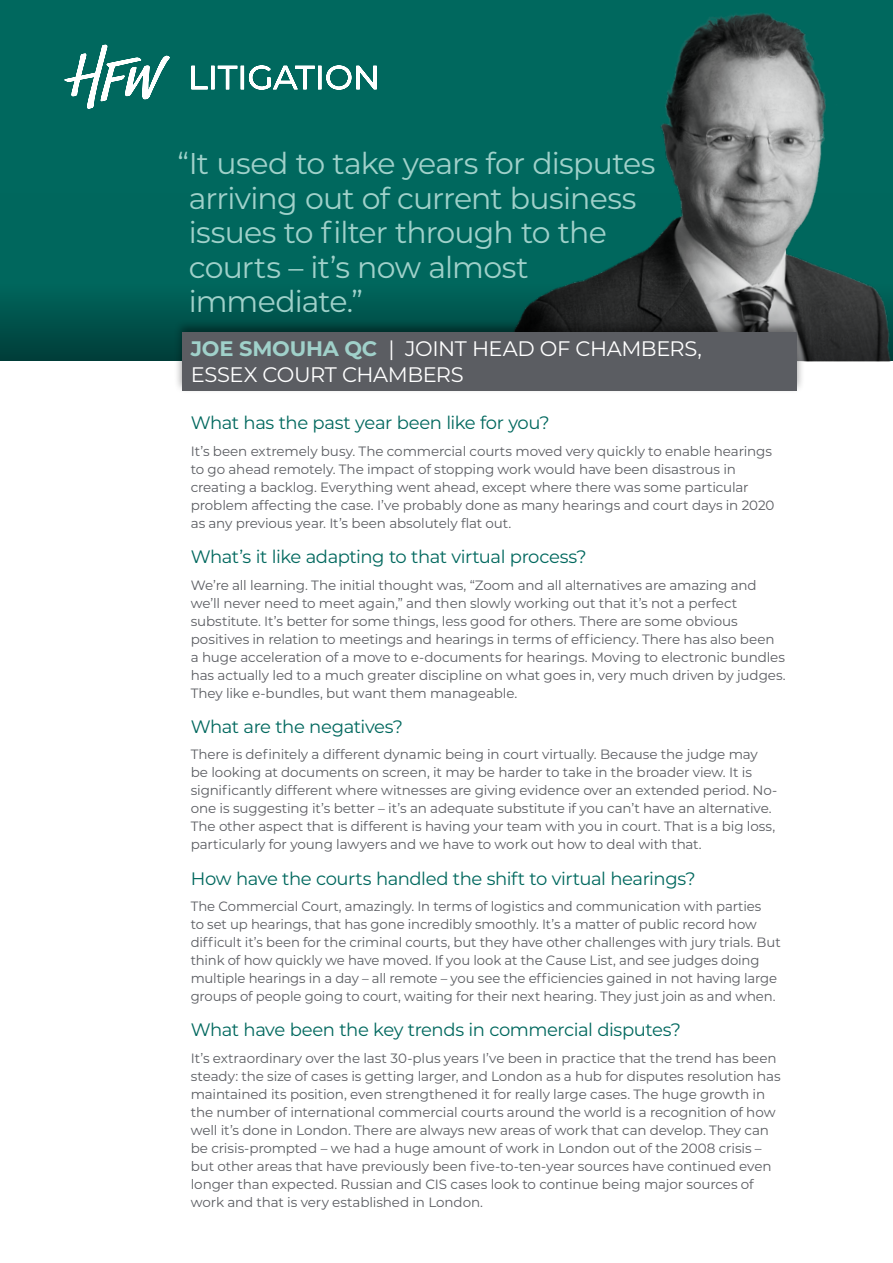
<style>
.page{position:relative;width:893px;height:1263px;background:#fff}
.page>*{position:absolute;margin:0;border:0;box-sizing:border-box;transform-origin:0 0}
.t1{font:30px/34.5px "Montserrat";letter-spacing:-.025em;color:#a0d1ca}
.t2{font:21px/25.5px "Montserrat";letter-spacing:-.02em;color:#fff}
.t3{font:18px "Montserrat";letter-spacing:-.025em;color:#00685e}
.t4{font:13.5px/18px "Montserrat";letter-spacing:-.01em;color:#5b5d62}
.s1{font-weight:700;color:#a0d1ca}
</style>
<div class="page">
<div style="left:0;top:0;width:893px;height:361px;background:#00685e"></div>
<img style="left:661px;top:12px;width:165px;height:181px">
<svg style="left:0;top:193px;width:893px;height:168px"></svg>
<div style="left:174px;top:319px;width:631px;height:75px;background:#000;opacity:.41"></div>
<div style="left:182px;top:332px;width:615px;height:59px;background:#5b5d62"></div>
<svg style="left:64px;top:45px;width:313px;height:64px"></svg>
<h1 class="t1" style="left:189px;top:145px;width:468px;text-indent:-11px">“It used to take years for disputes arriving out of current business issues to filter through to the courts – it’s now almost immediate.”</h1>
<h2 class="t2" style="left:191px;top:335px;width:513px"><span class="s1">JOE SMOUHA QC</span> | JOINT HEAD OF CHAMBERS,<br>ESSEX COURT CHAMBERS</h2>
<h3 class="t3" style="left:191px;top:411px;width:361px">What has the past year been like for you?</h3>
<p class="t4" style="left:191px;top:442px;width:585px">It’s been extremely busy. The commercial courts moved very quickly to enable hearings to go ahead remotely. The impact of stopping work would have been disastrous in creating a backlog. Everything went ahead, except where there was some particular problem affecting the case. I’ve probably done as many hearings and court days in 2020 as any previous year. It’s been absolutely flat out.</p>
<h3 class="t3" style="left:191px;top:544px;width:397px">What’s it like adapting to that virtual process?</h3>
<p class="t4" style="left:191px;top:575px;width:596px">We’re all learning. The initial thought was, “Zoom and all alternatives are amazing and we’ll never need to meet again,” and then slowly working out that it’s not a perfect substitute. It’s better for some things, less good for others. There are some obvious positives in relation to meetings and hearings in terms of efficiency. There has also been a huge acceleration of a move to e-documents for hearings. Moving to electronic bundles has actually led to a much greater discipline on what goes in, very much driven by judges.<br>They like e-bundles, but want them manageable.</p>
<h3 class="t3" style="left:191px;top:714px;width:214px">What are the negatives?</h3>
<p class="t4" style="left:191px;top:745px;width:588px">There is definitely a different dynamic being in court virtually. Because the judge may be looking at documents on screen, it may be harder to take in the broader view. It is significantly different where witnesses are giving evidence over an extended period. No&shy;one is suggesting it’s better – it’s an adequate substitute if you can’t have an alternative.<br>The other aspect that is different is having your team with you in court. That is a big loss, particularly for young lawyers and we have to work out how to deal with that.</p>
<h3 class="t3" style="left:191px;top:866px;width:506px">How have the courts handled the shift to virtual hearings?</h3>
<p class="t4" style="left:191px;top:897px;width:591px">The Commercial Court, amazingly. In terms of logistics and communication with parties<br>to set up hearings, that has gone incredibly smoothly. It’s a matter of public record how difficult it’s been for the criminal courts, but they have other challenges with jury trials. But think of how quickly we have moved. If you look at the Cause List, and see judges doing multiple hearings in a day – all remote – you see the efficiencies gained in not having large groups of people going to court, waiting for their next hearing. They just join as and when.</p>
<h3 class="t3" style="left:191px;top:1018px;width:492px">What have been the key trends in commercial disputes?</h3>
<p class="t4" style="left:191px;top:1049px;width:591px">It’s extraordinary over the last 30-plus years I’ve been in practice that the trend has been steady: the size of cases is getting larger, and London as a hub for disputes resolution has maintained its position, even strengthened it for really large cases. The huge growth in the number of international commercial courts around the world is a recognition of how well it’s done in London. There are always new areas of work that can develop. They can be crisis-prompted – we had a huge amount of work in London out of the 2008 crisis – but other areas that have previously been five-to-ten-year sources have continued even longer than expected. Russian and CIS cases look to continue being major sources of work and that is very established in London.</p>
</div>
